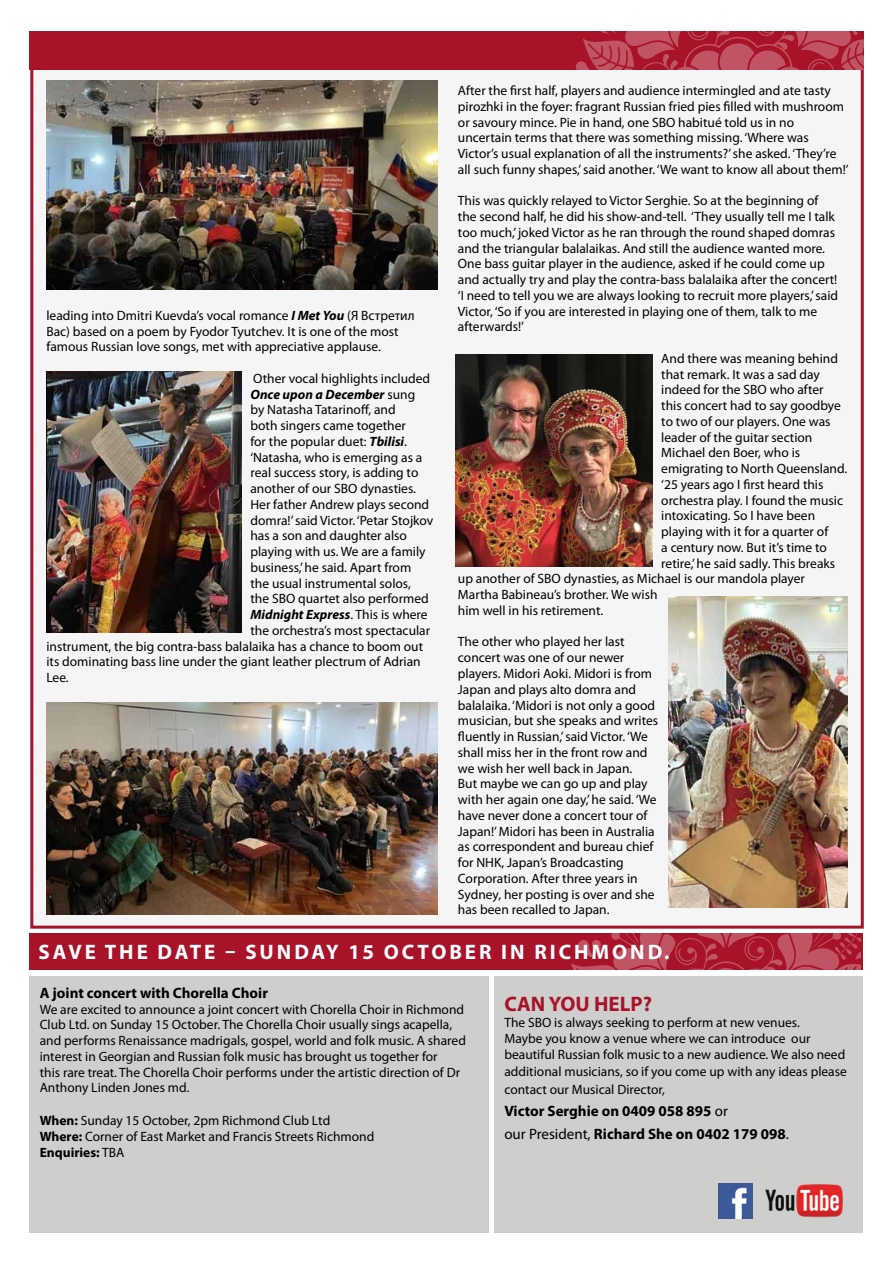
<style>
.page{position:relative;width:893px;height:1263px;background:#fff}
.page>*{position:absolute;margin:0;border:0;box-sizing:border-box;transform-origin:0 0}
.TITLES{font:700 21px "Myriad Pro";letter-spacing:.14em;color:#fff}
.t1{font:700 21px "Myriad Pro";color:#a9132a}
.t2{font:700 15px "Myriad Pro";color:#000}
.Body_Text{font:13.5px/15.8px "Myriad Pro";color:#000}
.Body_Text-2{font:italic 700 13.5px "Myriad Pro";color:#000}
.t3{font:700 13.5px "Myriad Pro";color:#000}
.s1{font-weight:700;font-style:italic}
.s2{font-weight:400;font-style:normal}
.s3{font-weight:700}
.s4{font-weight:400}
</style>
<div class="page">
<div style="left:30px;top:31px;width:834px;height:898px;background:#f5f5f5;border:3px solid #a9132a"></div>
<img style="left:46px;top:702px;width:392px;height:212px">
<img style="left:455px;top:354px;width:198px;height:212px">
<img style="left:668px;top:597px;width:180px;height:311px">
<div style="left:30px;top:31px;width:834px;height:39px;background:#a9132a"></div>
<svg style="left:575px;top:31px;width:289px;height:39px"></svg>
<div style="left:495px;top:976px;width:368px;height:257px;background:#cececc"></div>
<div style="left:30px;top:976px;width:459px;height:257px;background:#cececc"></div>
<div style="left:30px;top:933px;width:833px;height:37px;background:#a9132a"></div>
<svg style="left:571px;top:933px;width:289px;height:37px"></svg>
<img style="left:765px;top:1184px;width:78px;height:34px">
<img style="left:719px;top:1184px;width:33px;height:34px">
<img style="left:46px;top:81px;width:391px;height:208px">
<img style="left:46px;top:371px;width:196px;height:261px">
<p class="Body_Text" style="left:46px;top:307px;width:370px">leading into Dmitri Kuevda’s vocal romance <span class="s1">I Met You</span> (Я Встретил<br>Вас) based on a poem by Fyodor Tyutchev. It is one of the most famous Russian love songs, met with appreciative applause.</p>
<p class="Body_Text" style="left:253px;top:370px;width:178px">Other vocal highlights included</p>
<p class="Body_Text-2" style="left:250px;top:385px;width:166px">Once upon a December <span class="s2">sung</span></p>
<p class="Body_Text" style="left:250px;top:402px;width:147px">by Natasha Tatarinoff, and</p>
<p class="Body_Text" style="left:250px;top:417px;width:157px">both singers came together</p>
<p class="Body_Text" style="left:250px;top:433px;width:158px">for the popular duet: <span class="s1">Tbilisi</span>.</p>
<p class="Body_Text" style="left:250px;top:449px;width:174px">‘Natasha, who is emerging as a</p>
<p class="Body_Text" style="left:250px;top:465px;width:169px">real success story, is adding to</p>
<p class="Body_Text" style="left:250px;top:480px;width:167px">another of our SBO dynasties.</p>
<p class="Body_Text" style="left:250px;top:496px;width:180px">Her father Andrew plays second</p>
<p class="Body_Text" style="left:250px;top:512px;width:184px">domra!’ said Victor. ‘Petar Stojkov</p>
<p class="Body_Text" style="left:250px;top:528px;width:158px">has a son and daughter also</p>
<p class="Body_Text" style="left:250px;top:543px;width:177px">playing with us. We are a family</p>
<p class="Body_Text" style="left:250px;top:559px;width:162px">business,’ he said. Apart from</p>
<p class="Body_Text" style="left:250px;top:575px;width:162px">the usual instrumental solos,</p>
<p class="Body_Text" style="left:250px;top:591px;width:180px">the SBO quartet also performed</p>
<p class="Body_Text-2" style="left:250px;top:606px;width:179px">Midnight Express<span class="s2">. This is where</span></p>
<p class="Body_Text" style="left:250px;top:622px;width:181px">the orchestra’s most spectacular</p>
<p class="Body_Text" style="left:46px;top:638px;width:378px">instrument, the big contra-bass balalaika has a chance to boom out</p>
<p class="Body_Text" style="left:46px;top:654px;width:376px">its dominating bass line under the giant leather plectrum of Adrian</p>
<p class="Body_Text" style="left:46px;top:669px;width:24px">Lee.</p>
<p class="Body_Text" style="left:458px;top:83px;width:374px">After the first half, players and audience intermingled and ate tasty</p>
<p class="Body_Text" style="left:458px;top:98px;width:392px">pirozhki in the foyer: fragrant Russian fried pies filled with mushroom or savoury mince. Pie in hand, one SBO habitué told us in no uncertain terms that there was something missing. ‘Where was Victor’s usual explanation of all the instruments?’ she asked. ‘They’re all such funny shapes,’ said another. ‘We want to know all about them!’</p>
<p class="Body_Text" style="left:458px;top:193px;width:382px">This was quickly relayed to Victor Serghie. So at the beginning of the second half, he did his show-and-tell. ‘They usually tell me I talk too much,’ joked Victor as he ran through the round shaped domras and the triangular balalaikas. And still the audience wanted more.<br>One bass guitar player in the audience, asked if he could come up and actually try and play the contra-bass balalaika after the concert! ‘I need to tell you we are always looking to recruit more players,’ said Victor, ‘So if you are interested in playing one of them, talk to me afterwards!’</p>
<p class="Body_Text" style="left:661px;top:350px;width:178px">And there was meaning behind</p>
<p class="Body_Text" style="left:661px;top:366px;width:160px">that remark. It was a sad day</p>
<p class="Body_Text" style="left:661px;top:382px;width:164px">indeed for the SBO who after</p>
<p class="Body_Text" style="left:661px;top:398px;width:181px">this concert had to say goodbye</p>
<p class="Body_Text" style="left:661px;top:413px;width:171px">to two of our players. One was</p>
<p class="Body_Text" style="left:661px;top:429px;width:153px">leader of the guitar section</p>
<p class="Body_Text" style="left:661px;top:445px;width:140px">Michael den Boer, who is</p>
<p class="Body_Text" style="left:661px;top:461px;width:188px">emigrating to North Queensland.</p>
<p class="Body_Text" style="left:661px;top:476px;width:164px">‘25 years ago I first heard this</p>
<p class="Body_Text" style="left:661px;top:492px;width:183px">orchestra play. I found the music</p>
<p class="Body_Text" style="left:661px;top:508px;width:155px">intoxicating. So I have been</p>
<p class="Body_Text" style="left:661px;top:524px;width:168px">playing with it for a quarter of</p>
<p class="Body_Text" style="left:661px;top:539px;width:167px">a century now. But it’s time to</p>
<p class="Body_Text" style="left:661px;top:555px;width:175px">retire,’ he said sadly. This breaks</p>
<p class="Body_Text" style="left:458px;top:571px;width:349px">up another of SBO dynasties, as Michael is our mandola player</p>
<p class="Body_Text" style="left:458px;top:587px;width:201px">Martha Babineau’s brother. We wish</p>
<p class="Body_Text" style="left:458px;top:602px;width:147px">him well in his retirement.</p>
<p class="Body_Text" style="left:458px;top:634px;width:202px">The other who played her last concert was one of our newer players. Midori Aoki. Midori is from<br>Japan and plays alto domra and balalaika. ‘Midori is not only a good musician, but she speaks and writes fluently in Russian,’ said Victor. ‘We shall miss her in the front row and we wish her well back in Japan.<br>But maybe we can go up and play with her again one day,’ he said. ‘We have never done a concert tour of<br>Japan!’ Midori has been in Australia as correspondent and bureau chief for NHK, Japan’s Broadcasting<br>Corporation. After three years in<br>Sydney, her posting is over and she has been recalled to Japan.</p>
<p class="TITLES" style="left:39px;top:938px;width:632px">SAVE THE DATE – SUNDAY 15 OCTOBER IN RICHMOND.</p>
<p class="t2" style="left:40px;top:983px;width:230px">A joint concert with Chorella Choir</p>
<p class="Body_Text" style="left:40px;top:1001px;width:428px">We are excited to announce a joint concert with Chorella Choir in Richmond Club Ltd. on Sunday 15 October. The Chorella Choir usually sings acapella, and performs Renaissance madrigals, gospel, world and folk music. A shared interest in Georgian and Russian folk music has brought us together for<br>this rare treat. The Chorella Choir performs under the artistic direction of Dr Anthony Linden Jones md.</p>
<p class="Body_Text" style="left:40px;top:1112px;width:292px"><span class="s3">When:</span> Sunday 15 October, 2pm Richmond Club Ltd</p>
<p class="Body_Text" style="left:40px;top:1128px;width:336px"><span class="s3">Where:</span> Corner of East Market and Francis Streets Richmond</p>
<p class="t3" style="left:40px;top:1144px;width:86px">Enquiries: <span class="s4">TBA</span></p>
<p class="t1" style="left:504px;top:990px;width:149px">CAN YOU HELP?</p>
<p class="Body_Text" style="left:504px;top:1014px;width:344px;line-height:16.2px">The SBO is always seeking to perform at new venues.<br>Maybe you know a venue where we can introduce our beautiful Russian folk music to a new audience. We also need additional musicians, so if you come up with any ideas please</p>
<p class="Body_Text" style="left:504px;top:1081px;width:162px">contact our Musical Director,</p>
<p class="t2" style="left:504px;top:1101px;width:225px">Victor Serghie on 0409 058 895 <span class="s4">or</span></p>
<p class="t2" style="left:504px;top:1124px;width:286px"><span class="s4">our President,</span> Richard She on 0402 179 098<span class="s4">.</span></p>
</div>
